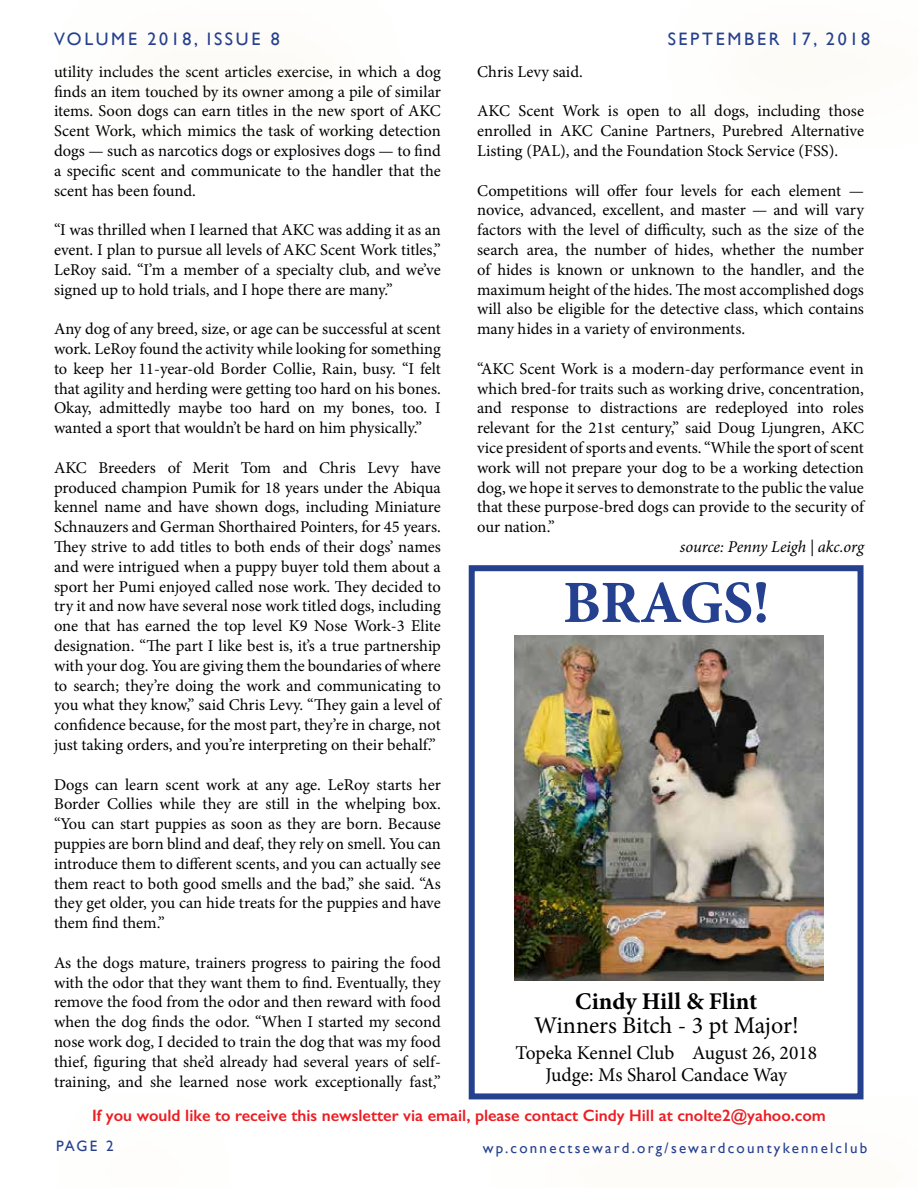
<style>
.page{position:relative;width:918px;height:1188px;background:#fff}
.page>*{position:absolute;margin:0;border:0;box-sizing:border-box;transform-origin:0 0}
.t1{font:700 60px "Minion Pro";letter-spacing:-.01em;color:#25408f}
.t2{font:24px "Minion Pro";letter-spacing:-.005em;color:#000}
.t3{font:700 24px "Minion Pro";color:#000}
.t4{font:19.5px/22.5px "Minion Pro";letter-spacing:-.005em;color:#000;text-align:center}
.t5{font:18px "Gill Sans";letter-spacing:.15em;color:#25408f}
.t6{font:16.5px/19.8px "Minion Pro";color:#000;text-align:justify}
.t7{font:600 16.5px "Gill Sans";color:#ed1d24}
.t8{font:italic 16.5px "Minion Pro";letter-spacing:-.01em;color:#000}
.t9{font:15px "Gill Sans";letter-spacing:.15em;color:#25408f}
</style>
<div class="page">
<div style="left:487px;top:1093px;width:431px;height:95px;background:#fefdfb"></div>
<div style="left:469px;top:565px;width:395px;height:534px;border:6px solid #25408f"></div>
<img style="left:515px;top:635px;width:308px;height:345px">
<p class="t5" style="left:54px;top:28px;width:227px">VOLUME 2018, ISSUE 8</p>
<p class="t5" style="left:668px;top:28px;width:204px">SEPTEMBER 17, 2018</p>
<p class="t6" style="left:54px;top:62px;width:388px">utility includes the scent articles exercise, in which a dog finds an item touched by its owner among a pile of similar items. Soon dogs can earn titles in the new sport of AKC Scent Work, which mimics the task of working detection dogs — such as narcotics dogs or explosives dogs — to find a specific scent and communicate to the handler that the scent has been found.</p>
<p class="t6" style="left:54px;top:220px;width:388px">“I was thrilled when I learned that AKC was adding it as an event. I plan to pursue all levels of AKC Scent Work titles,” LeRoy said. “I’m a member of a specialty club, and we’ve signed up to hold trials, and I hope there are many.”</p>
<p class="t6" style="left:54px;top:319px;width:388px">Any dog of any breed, size, or age can be successful at scent work. LeRoy found the activity while looking for something to keep her 11-year-old Border Collie, Rain, busy. “I felt that agility and herding were getting too hard on his bones.<br>Okay, admittedly maybe too hard on my bones, too. I wanted a sport that wouldn’t be hard on him physically.”</p>
<p class="t6" style="left:54px;top:458px;width:388px">AKC Breeders of Merit Tom and Chris Levy have produced champion Pumik for 18 years under the Abiqua kennel name and have shown dogs, including Miniature Schnauzers and German Shorthaired Pointers, for 45 years.<br>They strive to add titles to both ends of their dogs’ names and were intrigued when a puppy buyer told them about a sport her Pumi enjoyed called nose work. They decided to try it and now have several nose work titled dogs, including one that has earned the top level K9 Nose Work-3 Elite designation. “The part I like best is, it’s a true partnership with your dog. You are giving them the boundaries of where to search; they’re doing the work and communicating to you what they know,” said Chris Levy. “They gain a level of confidence because, for the most part, they’re in charge, not just taking orders, and you’re interpreting on their behalf.”</p>
<p class="t6" style="left:54px;top:775px;width:388px">Dogs can learn scent work at any age. LeRoy starts her Border Collies while they are still in the whelping box. “You can start puppies as soon as they are born. Because puppies are born blind and deaf, they rely on smell. You can introduce them to different scents, and you can actually see them react to both good smells and the bad,” she said. “As they get older, you can hide treats for the puppies and have them find them.”</p>
<p class="t6" style="left:54px;top:953px;width:388px">As the dogs mature, trainers progress to pairing the food with the odor that they want them to find. Eventually, they remove the food from the odor and then reward with food when the dog finds the odor. “When I started my second nose work dog, I decided to train the dog that was my food thief, figuring that she’d already had several years of self&shy;training, and she learned nose work exceptionally fast,”</p>
<p class="t6" style="left:477px;top:62px;width:107px">Chris Levy said.</p>
<p class="t6" style="left:477px;top:101px;width:388px">AKC Scent Work is open to all dogs, including those enrolled in AKC Canine Partners, Purebred Alternative Listing (PAL), and the Foundation Stock Service (FSS).</p>
<p class="t6" style="left:477px;top:181px;width:388px">Competitions will offer four levels for each element — novice, advanced, excellent, and master — and will vary factors with the level of difficulty, such as the size of the search area, the number of hides, whether the number of hides is known or unknown to the handler, and the maximum height of the hides. The most accomplished dogs will also be eligible for the detective class, which contains many hides in a variety of environments.</p>
<p class="t6" style="left:477px;top:359px;width:388px">“AKC Scent Work is a modern-day performance event in which bred-for traits such as working drive, concentration, and response to distractions are redeployed into roles relevant for the 21st century,” said Doug Ljungren, AKC vice president of sports and events. “While the sport of scent work will not prepare your dog to be a working detection dog, we hope it serves to demonstrate to the public the value that these purpose-bred dogs can provide to the security of our nation.”</p>
<p class="t8" style="left:680px;top:535px;width:186px">source: Penny Leigh | akc.org</p>
<h1 class="t1" style="left:563px;top:561px;width:208px">BRAGS!</h1>
<h2 class="t3" style="left:575px;top:985px;width:184px">Cindy Hill &amp; Flint</h2>
<h2 class="t2" style="left:534px;top:1010px;width:266px">Winners Bitch - 3 pt Major!</h2>
<p class="t4" style="left:516px;top:1041px;width:303px">Topeka Kennel Club August 26, 2018<br>Judge: Ms Sharol Candace Way</p>
<p class="t7" style="left:92px;top:1105px;width:735px">If you would like to receive this newsletter via email, please contact Cindy Hill at cnolte2@yahoo.com</p>
<p class="t9" style="left:56px;top:1137px;width:59px">PAGE 2</p>
<p class="t9" style="left:483px;top:1139px;width:386px">wp.connectseward.org/sewardcountykennelclub</p>
</div>
